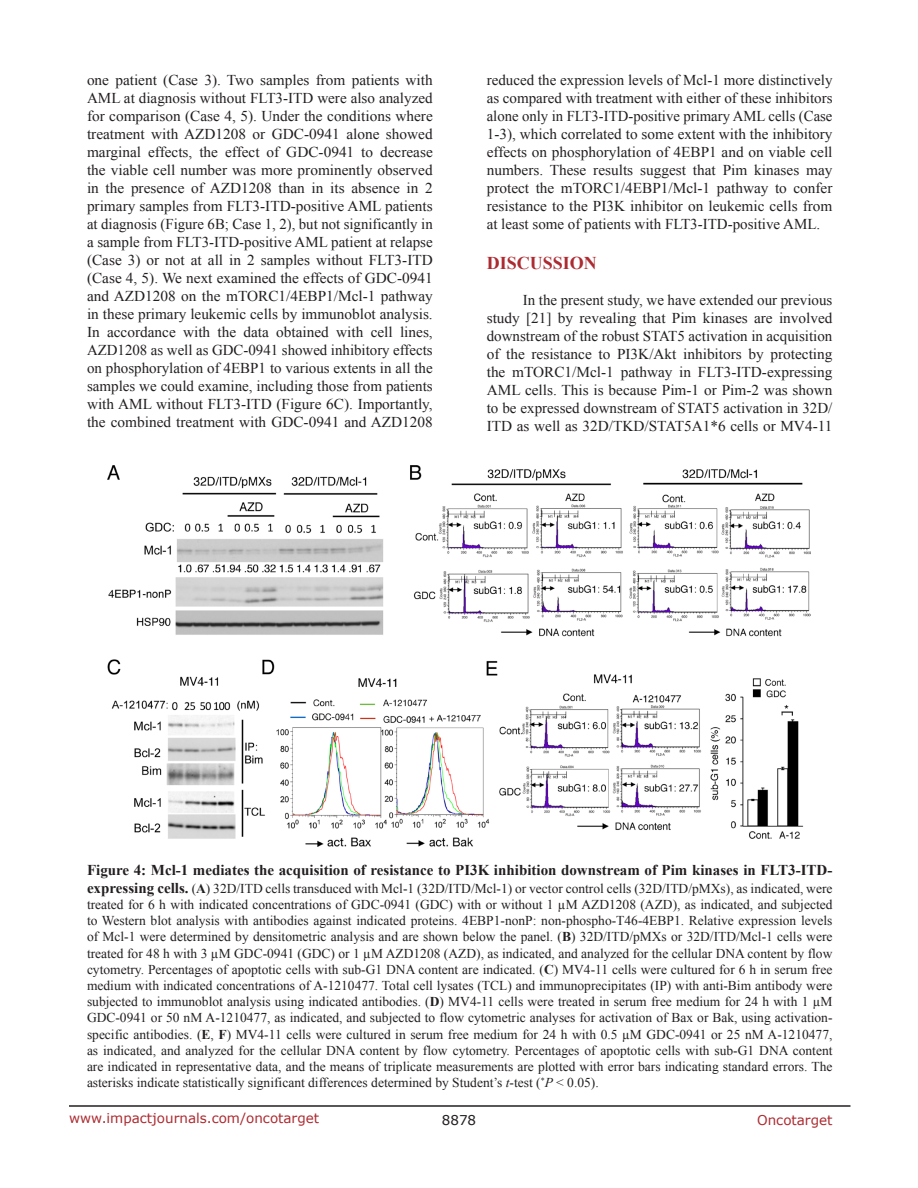
<style>
.page{position:relative;width:918px;height:1188px;background:#fff}
.page>*{position:absolute;margin:0;border:0;box-sizing:border-box;transform-origin:0 0}
.Heading{font:700 18px "Times New Roman";color:#ac2b31}
.BodyText{font:15px/18px "Times New Roman";color:#231f20;text-align:justify}
.FigureText{font:700 15px "Times New Roman";color:#231f20}
.FigureText-2{font:13.5px/16.2px "Times New Roman";color:#231f20;text-align:justify}
.t1{font:13.5px "Verdana";color:#ac2b31}
.t2{font:13.5px "Verdana";color:#231f20}
.s1{font-weight:700;font-size:15px}
.s2{font-weight:700}
.s3{font-style:italic}
</style>
<div class="page">
<hr style="left:69px;top:1105px;width:781px;height:2px;background:#231f20">
<img style="left:107px;top:465px;width:704px;height:382px">
<p class="BodyText" style="left:87px;top:71px;width:347px">one patient (Case 3). Two samples from patients with AML at diagnosis without FLT3-ITD were also analyzed for comparison (Case 4, 5). Under the conditions where treatment with AZD1208 or GDC-0941 alone showed marginal effects, the effect of GDC-0941 to decrease the viable cell number was more prominently observed in the presence of AZD1208 than in its absence in 2 primary samples from FLT3-ITD-positive AML patients at diagnosis (Figure 6B; Case 1, 2), but not significantly in a sample from FLT3-ITD-positive AML patient at relapse (Case 3) or not at all in 2 samples without FLT3-ITD (Case 4, 5). We next examined the effects of GDC-0941 and AZD1208 on the mTORC1/4EBP1/Mcl-1 pathway in these primary leukemic cells by immunoblot analysis.<br>In accordance with the data obtained with cell lines, AZD1208 as well as GDC-0941 showed inhibitory effects on phosphorylation of 4EBP1 to various extents in all the samples we could examine, including those from patients with AML without FLT3-ITD (Figure 6C). Importantly, the combined treatment with GDC-0941 and AZD1208</p>
<p class="BodyText" style="left:487px;top:71px;width:347px">reduced the expression levels of Mcl-1 more distinctively as compared with treatment with either of these inhibitors alone only in FLT3-ITD-positive primary AML cells (Case 1-3), which correlated to some extent with the inhibitory effects on phosphorylation of 4EBP1 and on viable cell numbers. These results suggest that Pim kinases may protect the mTORC1/4EBP1/Mcl-1 pathway to confer resistance to the PI3K inhibitor on leukemic cells from at least some of patients with FLT3-ITD-positive AML.</p>
<p class="Heading" style="left:487px;top:251px;width:112px">DISCUSSION</p>
<p class="BodyText" style="left:487px;top:291px;width:347px;text-indent:36px">In the present study, we have extended our previous study [21] by revealing that Pim kinases are involved downstream of the robust STAT5 activation in acquisition of the resistance to PI3K/Akt inhibitors by protecting the mTORC1/Mcl-1 pathway in FLT3-ITD-expressing AML cells. This is because Pim-1 or Pim-2 was shown to be expressed downstream of STAT5 activation in 32D/ ITD as well as 32D/TKD/STAT5A1*6 cells or MV4-11</p>
<p class="FigureText" style="left:87px;top:859px;width:747px">Figure 4: Mcl-1 mediates the acquisition of resistance to PI3K inhibition downstream of Pim kinases in FLT3-ITD-</p>
<p class="FigureText-2" style="left:87px;top:880px;width:747px"><span class="s1">expressing cells.</span> (<span class="s2">A</span>) 32D/ITD cells transduced with Mcl-1 (32D/ITD/Mcl-1) or vector control cells (32D/ITD/pMXs), as indicated, were treated for 6 h with indicated concentrations of GDC-0941 (GDC) with or without 1 µM AZD1208 (AZD), as indicated, and subjected to Western blot analysis with antibodies against indicated proteins. 4EBP1-nonP: non-phospho-T46-4EBP1. Relative expression levels of Mcl-1 were determined by densitometric analysis and are shown below the panel. (<span class="s2">B</span>) 32D/ITD/pMXs or 32D/ITD/Mcl-1 cells were treated for 48 h with 3 µM GDC-0941 (GDC) or 1 µM AZD1208 (AZD), as indicated, and analyzed for the cellular DNA content by flow cytometry. Percentages of apoptotic cells with sub-G1 DNA content are indicated. (<span class="s2">C</span>) MV4-11 cells were cultured for 6 h in serum free medium with indicated concentrations of A-1210477. Total cell lysates (TCL) and immunoprecipitates (IP) with anti-Bim antibody were subjected to immunoblot analysis using indicated antibodies. (<span class="s2">D</span>) MV4-11 cells were treated in serum free medium for 24 h with 1 µM GDC-0941 or 50 nM A-1210477, as indicated, and subjected to flow cytometric analyses for activation of Bax or Bak, using activation&shy;specific antibodies. (<span class="s2">E</span>, <span class="s2">F</span>) MV4-11 cells were cultured in serum free medium for 24 h with 0.5 µM GDC-0941 or 25 nM A-1210477, as indicated, and analyzed for the cellular DNA content by flow cytometry. Percentages of apoptotic cells with sub-G1 DNA content are indicated in representative data, and the means of triplicate measurements are plotted with error bars indicating standard errors. The asterisks indicate statistically significant differences determined by Student’s <span class="s3">t</span>-test (<sup>*</sup><span class="s3">P</span> &lt; 0.05).</p>
<p class="t1" style="left:69px;top:1109px;width:252px">www.impactjournals.com/oncotarget</p>
<p class="t2" style="left:442px;top:1111px;width:36px">8878</p>
<p class="t1" style="left:757px;top:1111px;width:77px">Oncotarget</p>
</div>
